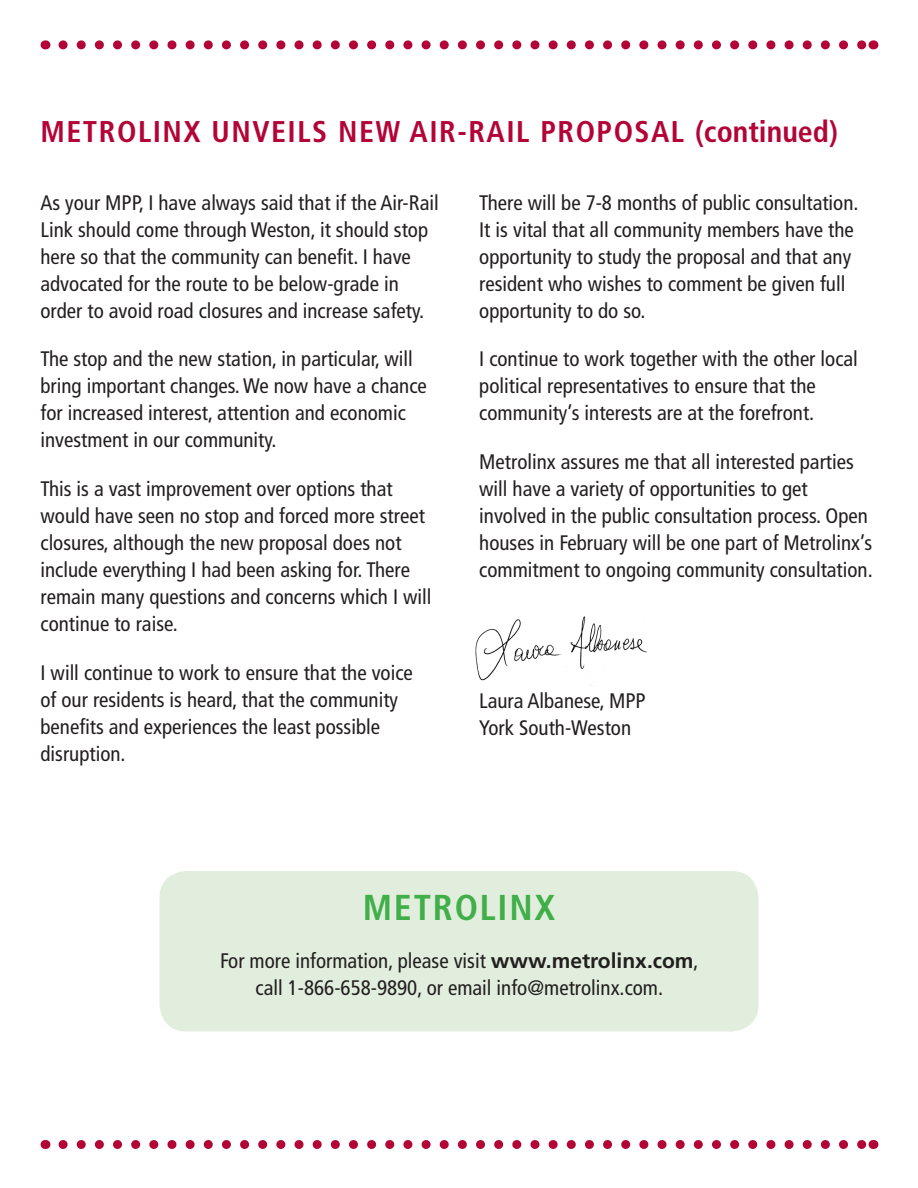
<style>
.page{position:relative;width:918px;height:1188px;background:#fff}
.page>*{position:absolute;margin:0;border:0;box-sizing:border-box;transform-origin:0 0}
.text_letter{font:700 condensed 36px "Frutiger LT Std";letter-spacing:.05em;color:#40ae49}
.subhead{font:700 condensed 30px "Frutiger LT Std";letter-spacing:.05em;color:#b30437}
.text_letter-2{font:condensed 21px/27px "Frutiger LT Std";color:#231f20}
.s1{font-weight:700;font-stretch:normal}
</style>
<div class="page">
<img style="left:475px;top:616px;width:172px;height:69px">
<svg style="left:63px;top:1140px;width:801px;height:9px"></svg>
<svg style="left:63px;top:40px;width:801px;height:9px"></svg>
<div style="left:160px;top:871px;width:598px;height:160px;background:#e1eedd;border-radius:27px"></div>
<p class="subhead" style="left:40px;top:114px;width:799px">METROLINX UNVEILS NEW AIR-RAIL PROPOSAL (continued)</p>
<p class="text_letter-2" style="left:40px;top:189px;width:400px">As your MPP, I have always said that if the Air-Rail Link should come through Weston, it should stop here so that the community can benefit. I have advocated for the route to be below-grade in order to avoid road closures and increase safety.</p>
<p class="text_letter-2" style="left:40px;top:346px;width:388px">The stop and the new station, in particular, will bring important changes. We now have a chance for increased interest, attention and economic investment in our community.</p>
<p class="text_letter-2" style="left:40px;top:475px;width:393px">This is a vast improvement over options that would have seen no stop and forced more street closures, although the new proposal does not include everything I had been asking for. There remain many questions and concerns which I will continue to raise.</p>
<p class="text_letter-2" style="left:40px;top:659px;width:374px">I will continue to work to ensure that the voice of our residents is heard, that the community benefits and experiences the least possible disruption.</p>
<p class="text_letter-2" style="left:479px;top:189px;width:381px">There will be 7-8 months of public consultation.<br>It is vital that all community members have the opportunity to study the proposal and that any resident who wishes to comment be given full opportunity to do so.</p>
<p class="text_letter-2" style="left:479px;top:346px;width:380px">I continue to work together with the other local political representatives to ensure that the community’s interests are at the forefront.</p>
<p class="text_letter-2" style="left:479px;top:448px;width:395px">Metrolinx assures me that all interested parties will have a variety of opportunities to get involved in the public consultation process. Open houses in February will be one part of Metrolinx’s commitment to ongoing community consultation.</p>
<p class="text_letter-2" style="left:479px;top:687px;width:168px">Laura Albanese, MPP<br>York South-Weston</p>
<p class="text_letter" style="left:363px;top:886px;width:194px">METROLINX</p>
<p class="text_letter-2" style="left:220px;top:948px;width:480px;text-align:center">For more information, please visit <span class="s1">www.metrolinx.com</span>, call 1-866-658-9890, or email info@metrolinx.com.</p>
</div>
